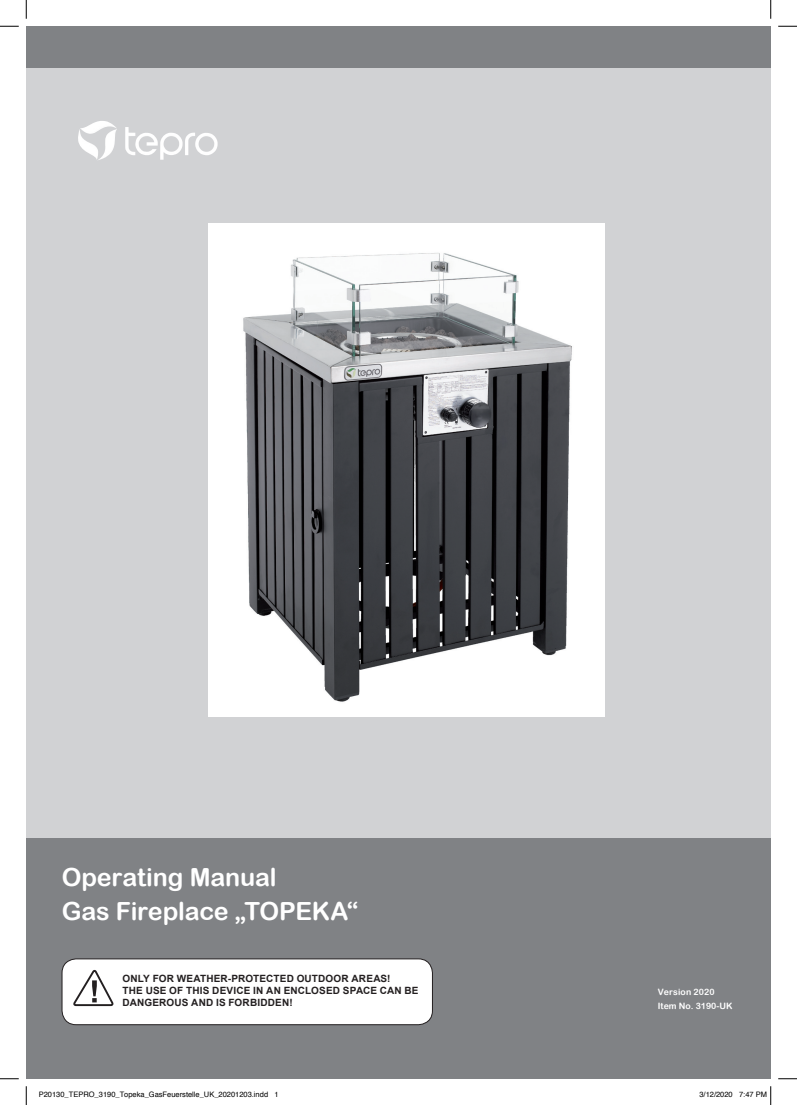
<style>
.page{position:relative;width:797px;height:1105px;background:#fff}
.page>*{position:absolute;margin:0;border:0;box-sizing:border-box;transform-origin:0 0}
.t1{font:25px/33.5px "Arial Rounded MT Bold";letter-spacing:-.005em;color:#fff}
.t2{font:700 10px/12px "Arial";letter-spacing:.015em;color:#231f20}
.t3{font:8.75px/13.5px "Arial Rounded MT Bold";color:#fff}
.t4{font:7.5px "Helvetica";color:#000}
</style>
<div class="page">
<div style="left:26px;top:47px;width:744px;height:821px;background:#d1d2d4"></div>
<div style="left:26px;top:26px;width:744px;height:41px;background:#808285"></div>
<div style="left:26px;top:838px;width:744px;height:241px;background:#808285"></div>
<img style="left:78px;top:121px;width:117px;height:39px">
<img style="left:208px;top:223px;width:396px;height:494px">
<div style="left:62px;top:959px;width:370px;height:66px;background:#fff;border-radius:14px"></div>
<div style="left:62px;top:958px;width:371px;height:67px;border:1px solid #231f20;border-radius:14px"></div>
<svg style="left:74px;top:969px;width:40px;height:38px"></svg>
<svg style="left:0;top:25px;width:19px;height:2px"></svg>
<svg style="left:778px;top:25px;width:19px;height:2px"></svg>
<svg style="left:0;top:1078px;width:19px;height:1px"></svg>
<svg style="left:778px;top:1078px;width:19px;height:1px"></svg>
<svg style="left:25px;top:0;width:2px;height:19px"></svg>
<svg style="left:25px;top:1086px;width:2px;height:19px"></svg>
<svg style="left:770px;top:0;width:1px;height:19px"></svg>
<svg style="left:770px;top:1086px;width:1px;height:19px"></svg>
<h1 class="t1" style="left:62px;top:860px;width:298px">Operating Manual<br>Gas Fireplace „TOPEKA“</h1>
<p class="t2" style="left:123px;top:973px;width:297px">ONLY FOR WEATHER-PROTECTED OUTDOOR AREAS!<br>THE USE OF THIS DEVICE IN AN ENCLOSED SPACE CAN BE<br>DANGEROUS AND IS FORBIDDEN</p>
<p class="t2" style="left:289px;top:997px;width:5px">!</p>
<p class="t3" style="left:658px;top:985px;width:76px">Version 2020<br>Item No. 3190-UK</p>
<p class="t4" style="left:39px;top:1089px;width:241px">P20130_TEPRO_3190_Topeka_GasFeuerstelle_UK_20201203.indd 1</p>
<p class="t4" style="left:699px;top:1089px;width:69px">3/12/2020 7:47 PM</p>
</div>
